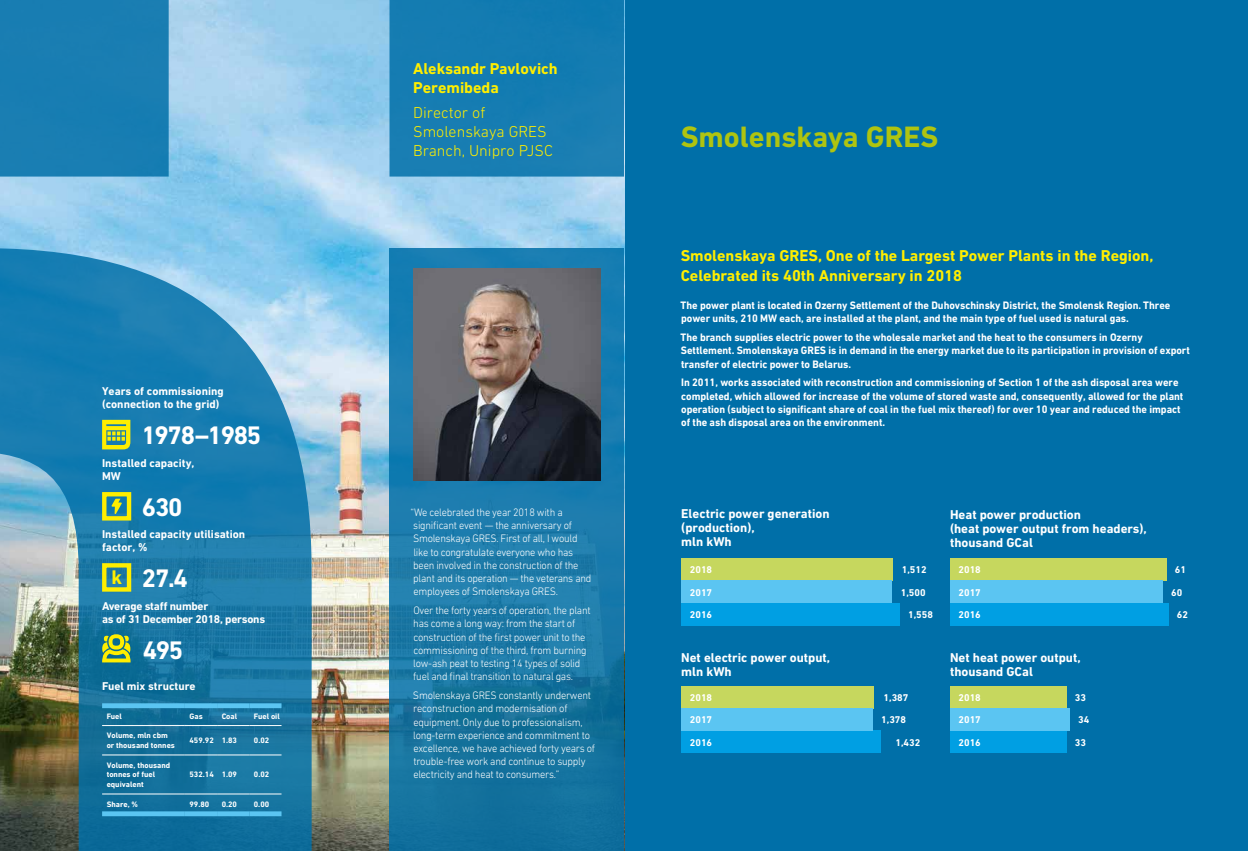
<style>
.page{position:relative;width:1248px;height:851px;background:#fff}
.page>*{position:absolute;margin:0;border:0;box-sizing:border-box;transform-origin:0 0}
.t1{font:700 30px "DIN Next CYR";color:#afc410}
.t2{font:700 25.8px "DIN Next CYR";letter-spacing:-.05em;color:#fff}
.t3{font:700 16px/19.2px "DIN Next CYR";color:#fe0}
.t4{font:300 16px/19.2px "DIN Next CYR";color:#fe0}
.t5{font:700 13px/14px "DIN Next CYR";color:#fff}
.t6{font:700 11.5px/13px "DIN Next CYR";color:#fff}
.t7{font:700 11.5px/13px "DIN Next CYR";letter-spacing:-.02em;color:#fff}
.t8{font:700 11px/13.2px "DIN Next CYR";color:#fff;scale:.95 1}
.t9{font:300 11px/13.2px "DIN Next CYR";letter-spacing:-.02em;color:#fff;scale:.95 1}
.t10{font:700 10px "DIN Next CYR";color:#fff}
.t11{font:700 8px/9.6px "DIN Next CYR";color:#fff}
.s1{font-size:20px;color:#fe0}
</style>
<div class="page">
<div style="left:0;top:0;width:1247px;height:850px;background:#006fa8"></div>
<div style="left:681px;top:602px;width:218px;height:23px;background:#009fe3"></div>
<div style="left:681px;top:558px;width:212px;height:22px;background:#c6d75e"></div>
<div style="left:681px;top:580px;width:210px;height:22px;background:#5bc5f2"></div>
<div style="left:950px;top:602px;width:218px;height:23px;background:#009fe3"></div>
<div style="left:950px;top:558px;width:216px;height:22px;background:#c6d75e"></div>
<div style="left:950px;top:580px;width:212px;height:22px;background:#5bc5f2"></div>
<div style="left:681px;top:730px;width:199px;height:23px;background:#009fe3"></div>
<div style="left:681px;top:686px;width:192px;height:22px;background:#c6d75e"></div>
<div style="left:681px;top:708px;width:191px;height:22px;background:#5bc5f2"></div>
<div style="left:950px;top:730px;width:116px;height:23px;background:#009fe3"></div>
<div style="left:950px;top:686px;width:116px;height:22px;background:#c6d75e"></div>
<div style="left:950px;top:708px;width:119px;height:22px;background:#5bc5f2"></div>
<img style="left:0;top:176px;width:624px;height:674px">
<svg style="left:0;top:248px;width:311px;height:602px;background:#3382a6"></svg>
<svg style="left:389px;top:248px;width:235px;height:602px;background:#1877a5"></svg>
<svg style="left:0;top:0;width:624px;height:176px;background:#4699c6"></svg>
<img style="left:413px;top:268px;width:187px;height:212px">
<svg style="left:102px;top:420px;width:28px;height:29px"></svg>
<svg style="left:111px;top:498px;width:11px;height:16px"></svg>
<div style="left:102px;top:492px;width:29px;height:28px;border:4px solid #fe0"></div>
<div style="left:102px;top:563px;width:29px;height:28px;border:4px solid #fe0"></div>
<svg style="left:102px;top:634px;width:29px;height:28px"></svg>
<div style="left:102px;top:703px;width:83px;height:5px;background:#5bc5f2"></div>
<div style="left:185px;top:703px;width:32px;height:5px;background:#5bc5f2"></div>
<div style="left:217px;top:703px;width:32px;height:5px;background:#5bc5f2"></div>
<div style="left:249px;top:703px;width:32px;height:5px;background:#5bc5f2"></div>
<div style="left:102px;top:811px;width:83px;height:5px;background:#5bc5f2"></div>
<div style="left:185px;top:811px;width:32px;height:5px;background:#5bc5f2"></div>
<div style="left:217px;top:811px;width:32px;height:5px;background:#5bc5f2"></div>
<div style="left:249px;top:811px;width:32px;height:5px;background:#5bc5f2"></div>
<hr style="left:102px;top:725px;width:83px;height:1px;background:#fff">
<hr style="left:185px;top:725px;width:32px;height:1px;background:#fff">
<hr style="left:217px;top:725px;width:32px;height:1px;background:#fff">
<hr style="left:249px;top:725px;width:32px;height:1px;background:#fff">
<hr style="left:102px;top:754px;width:83px;height:1px;background:#fff">
<hr style="left:185px;top:754px;width:32px;height:1px;background:#fff">
<hr style="left:217px;top:754px;width:32px;height:1px;background:#fff">
<hr style="left:249px;top:754px;width:32px;height:1px;background:#fff">
<hr style="left:102px;top:793px;width:83px;height:1px;background:#fff">
<hr style="left:185px;top:793px;width:32px;height:1px;background:#fff">
<hr style="left:217px;top:793px;width:32px;height:1px;background:#fff">
<hr style="left:249px;top:793px;width:32px;height:1px;background:#fff">
<p class="t6" style="left:102px;top:384px;width:123px">Years of commissioning (connection to the grid)</p>
<h2 class="t2" style="left:141px;top:420px;width:121px">1978–1985</h2>
<p class="t6" style="left:102px;top:457px;width:94px">Installed capacity,<br>MW</p>
<h2 class="t2" style="left:142px;top:492px;width:42px">630</h2>
<p class="t6" style="left:102px;top:528px;width:145px">Installed capacity utilisation factor, %</p>
<h2 class="t2" style="left:111px;top:563px;width:78px"><span class="s1">k</span> 27.4</h2>
<p class="t7" style="left:102px;top:599px;width:164px">Average staff number<br>as of 31 December 2018, persons</p>
<h2 class="t2" style="left:143px;top:635px;width:42px">495</h2>
<p class="t6" style="left:102px;top:679px;width:95px">Fuel mix structure</p>
<p class="t11" style="left:107px;top:711px;width:17px">Fuel</p>
<p class="t11" style="left:189px;top:711px;width:15px">Gas</p>
<p class="t11" style="left:222px;top:711px;width:17px">Coal</p>
<p class="t11" style="left:254px;top:711px;width:27px">Fuel oil</p>
<p class="t11" style="left:107px;top:730px;width:70px">Volume, mln cbm or thousand tonnes</p>
<p class="t11" style="left:189px;top:735px;width:49px">459.92 1.83</p>
<p class="t11" style="left:254px;top:735px;width:17px">0.02</p>
<p class="t11" style="left:107px;top:760px;width:65px">Volume, thousand tonnes of fuel equivalent</p>
<p class="t11" style="left:189px;top:769px;width:49px">532.14 1.09</p>
<p class="t11" style="left:254px;top:769px;width:17px">0.02</p>
<p class="t11" style="left:107px;top:799px;width:33px">Share, %</p>
<p class="t11" style="left:189px;top:799px;width:21px">99.80</p>
<p class="t11" style="left:222px;top:799px;width:17px">0.20</p>
<p class="t11" style="left:254px;top:799px;width:17px">0.00</p>
<h3 class="t3" style="left:413px;top:59px;width:146px">Aleksandr Pavlovich<br>Peremibeda</h3>
<h3 class="t4" style="left:413px;top:103px;width:141px">Director of<br>Smolenskaya GRES<br>Branch, Unipro PJSC</h3>
<p class="t9" style="left:410px;top:505px;width:192px">“We celebrated the year 2018 with a significant event — the anniversary of Smolenskaya GRES. First of all, I would like to congratulate everyone who has been involved in the construction of the plant and its operation — the veterans and employees of Smolenskaya GRES.</p>
<p class="t9" style="left:413px;top:603px;width:188px">Over the forty years of operation, the plant has come a long way: from the start of construction of the first power unit to the commissioning of the third, from burning low-ash peat to testing 14 types of solid fuel and final transition to natural gas.</p>
<p class="t9" style="left:413px;top:688px;width:193px">Smolenskaya GRES constantly underwent reconstruction and modernisation of equipment. Only due to professionalism, long-term experience and commitment to excellence, we have achieved forty years of trouble-free work and continue to supply electricity and heat to consumers.”</p>
<h1 class="t1" style="left:680px;top:119px;width:259px">Smolenskaya GRES</h1>
<h3 class="t3" style="left:680px;top:245px;width:474px;line-height:20px">Smolenskaya GRES, One of the Largest Power Plants in the Region,<br>Celebrated its 40th Anniversary in 2018</h3>
<p class="t8" style="left:680px;top:298px;width:517px">The power plant is located in Ozerny Settlement of the Duhovschinsky District, the Smolensk Region. Three power units, 210 MW each, are installed at the plant, and the main type of fuel used is natural gas.</p>
<p class="t8" style="left:680px;top:331px;width:537px">The branch supplies electric power to the wholesale market and the heat to the consumers in Ozerny<br>Settlement. Smolenskaya GRES is in demand in the energy market due to its participation in provision of export transfer of electric power to Belarus.</p>
<p class="t8" style="left:681px;top:376px;width:530px">In 2011, works associated with reconstruction and commissioning of Section 1 of the ash disposal area were completed, which allowed for increase of the volume of stored waste and, consequently, allowed for the plant operation (subject to significant share of coal in the fuel mix thereof) for over 10 year and reduced the impact of the ash disposal area on the environment.</p>
<p class="t5" style="left:681px;top:506px;width:150px">Electric power generation (production),<br>mln kWh</p>
<p class="t5" style="left:950px;top:507px;width:198px">Heat power production<br>(heat power output from headers), thousand GCal</p>
<p class="t10" style="left:690px;top:563px;width:24px">2018</p>
<p class="t10" style="left:690px;top:608px;width:24px">2016</p>
<p class="t10" style="left:908px;top:608px;width:26px">1,558</p>
<p class="t10" style="left:901px;top:564px;width:26px">1,512</p>
<p class="t10" style="left:690px;top:586px;width:24px">2017</p>
<p class="t10" style="left:900px;top:586px;width:26px">1,500</p>
<p class="t10" style="left:958px;top:563px;width:24px">2018</p>
<p class="t10" style="left:958px;top:608px;width:24px">2016</p>
<p class="t10" style="left:1176px;top:608px;width:13px">62</p>
<p class="t10" style="left:1174px;top:564px;width:13px">61</p>
<p class="t10" style="left:958px;top:586px;width:24px">2017</p>
<p class="t10" style="left:1171px;top:586px;width:13px">60</p>
<p class="t5" style="left:681px;top:650px;width:150px">Net electric power output, mln kWh</p>
<p class="t5" style="left:950px;top:650px;width:132px">Net heat power output, thousand GCal</p>
<p class="t10" style="left:690px;top:691px;width:24px">2018</p>
<p class="t10" style="left:690px;top:736px;width:24px">2016</p>
<p class="t10" style="left:895px;top:736px;width:26px">1,432</p>
<p class="t10" style="left:883px;top:691px;width:26px">1,387</p>
<p class="t10" style="left:690px;top:714px;width:24px">2017</p>
<p class="t10" style="left:881px;top:714px;width:26px">1,378</p>
<p class="t10" style="left:958px;top:691px;width:24px">2018</p>
<p class="t10" style="left:958px;top:736px;width:24px">2016</p>
<p class="t10" style="left:1074px;top:736px;width:13px">33</p>
<p class="t10" style="left:1074px;top:691px;width:13px">33</p>
<p class="t10" style="left:958px;top:714px;width:24px">2017</p>
<p class="t10" style="left:1077px;top:714px;width:13px">34</p>
</div>
